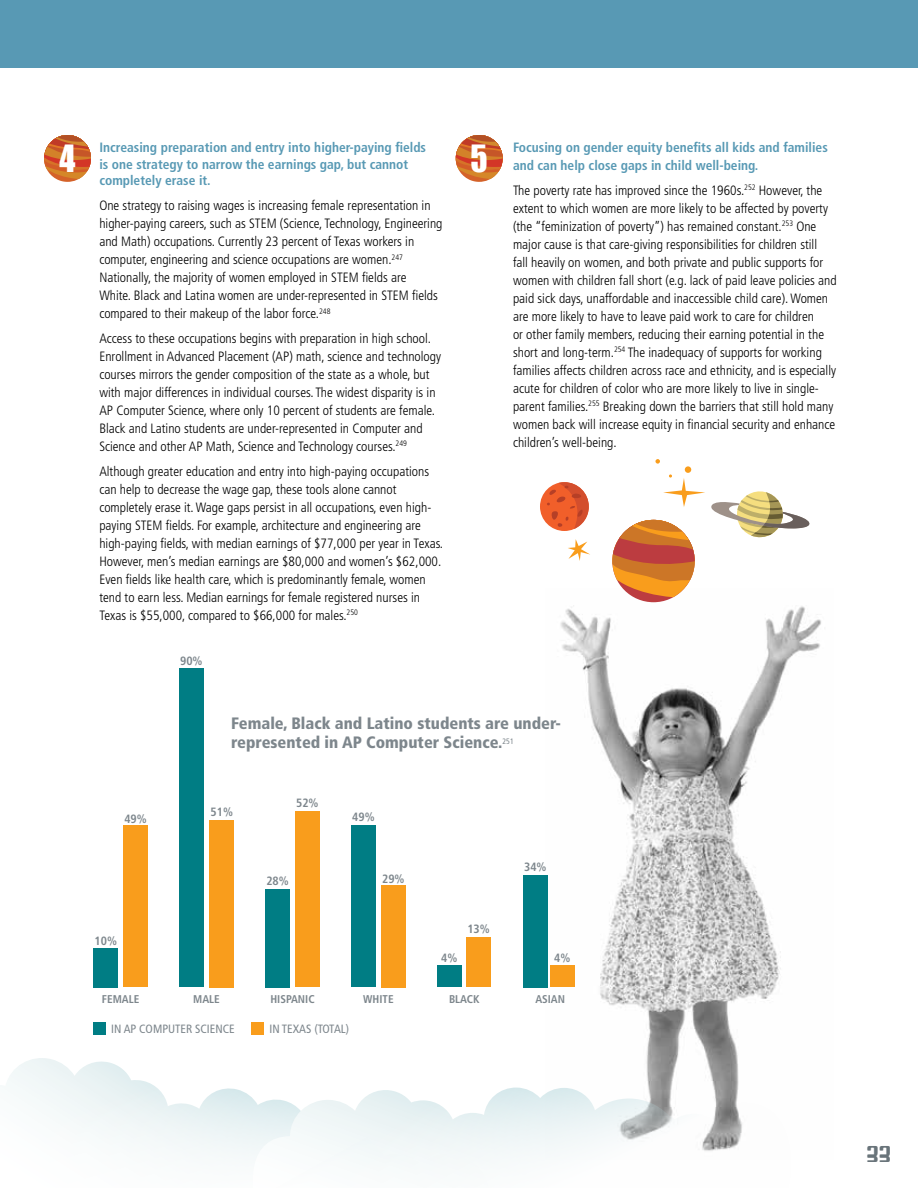
<style>
.page{position:relative;width:918px;height:1188px;background:#fff}
.page>*{position:absolute;margin:0;border:0;box-sizing:border-box;transform-origin:0 0}
.t1{font:34.5px "Impact";color:#fff;scale:.93 1}
.t2{font:900 condensed 16.5px/19.5px "Frutiger LT Std";color:#7d868c}
.t3{font:300 condensed 13.5px/18px "Frutiger LT Std";color:#000}
.t4{font:700 condensed 13.5px/16.5px "Frutiger LT Std";color:#5899b4}
.t5{font:700 condensed 12px "Frutiger LT Std";color:#7d868c}
.t6{font:condensed 12px "Frutiger LT Std";color:#7d868c}
.t7{font:700 condensed 11.25px "Frutiger LT Std";color:#7d868c}
</style>
<div class="page">
<svg style="left:8px;top:1058px;width:241px;height:99px"></svg>
<img style="left:546px;top:597px;width:275px;height:490px">
<svg style="left:249px;top:1087px;width:493px;height:74px"></svg>
<div style="left:0;top:0;width:918px;height:68px;background:#5899b4"></div>
<div style="left:351px;top:825px;width:25px;height:162px;background:#007d84"></div>
<div style="left:381px;top:885px;width:25px;height:102px;background:#f99d1c"></div>
<div style="left:437px;top:966px;width:25px;height:21px;background:#007d84"></div>
<div style="left:466px;top:938px;width:25px;height:49px;background:#f99d1c"></div>
<div style="left:523px;top:875px;width:25px;height:112px;background:#007d84"></div>
<div style="left:550px;top:966px;width:25px;height:21px;background:#f99d1c"></div>
<div style="left:265px;top:889px;width:25px;height:98px;background:#007d84"></div>
<div style="left:295px;top:811px;width:25px;height:176px;background:#f99d1c"></div>
<div style="left:179px;top:669px;width:25px;height:318px;background:#007d84"></div>
<div style="left:210px;top:820px;width:24px;height:167px;background:#f99d1c"></div>
<div style="left:94px;top:948px;width:24px;height:39px;background:#007d84"></div>
<div style="left:123px;top:825px;width:25px;height:162px;background:#f99d1c"></div>
<div style="left:93px;top:1022px;width:13px;height:13px;background:#007d84"></div>
<div style="left:252px;top:1022px;width:12px;height:13px;background:#f99d1c"></div>
<svg style="left:568px;top:539px;width:22px;height:22px"></svg>
<div style="left:685px;top:466px;width:6px;height:7px;background:#f99d1c;border-radius:50%"></div>
<svg style="left:655px;top:459px;width:5px;height:5px"></svg>
<div style="left:540px;top:482px;width:49px;height:49px;background:#f15f2a;border-radius:50%"></div>
<svg style="left:547px;top:482px;width:42px;height:47px"></svg>
<svg style="left:612px;top:474px;width:198px;height:123px"></svg>
<svg style="left:44px;top:135px;width:47px;height:47px"></svg>
<svg style="left:456px;top:135px;width:47px;height:47px"></svg>
<h1 class="t1" style="left:59px;top:132px;width:19px">4</h1>
<p class="t4" style="left:513px;top:138px;width:316px;line-height:18px">Focusing on gender equity benefits all kids and families and can help close gaps in child well-being.</p>
<p class="t3" style="left:513px;top:181px;width:325px">The poverty rate has improved since the 1960s.<sup>252</sup> However, the extent to which women are more likely to be affected by poverty (the “feminization of poverty”) has remained constant.<sup>253</sup> One major cause is that care-giving responsibilities for children still<br>fall heavily on women, and both private and public supports for women with children fall short (e.g. lack of paid leave policies and paid sick days, unaffordable and inaccessible child care). Women are more likely to have to leave paid work to care for children<br>or other family members, reducing their earning potential in the short and long-term.<sup>254</sup> The inadequacy of supports for working families affects children across race and ethnicity, and is especially acute for children of color who are more likely to live in single&shy;parent families.<sup>255</sup> Breaking down the barriers that still hold many women back will increase equity in financial security and enhance children’s well-being.</p>
<p class="t4" style="left:99px;top:139px;width:328px">Increasing preparation and entry into higher-paying fields is one strategy to narrow the earnings gap, but cannot completely erase it.</p>
<p class="t3" style="left:99px;top:197px;width:345px">One strategy to raising wages is increasing female representation in higher-paying careers, such as STEM (Science, Technology, Engineering and Math) occupations. Currently 23 percent of Texas workers in computer, engineering and science occupations are women.<sup>247<br></sup>Nationally, the majority of women employed in STEM fields are<br>White. Black and Latina women are under-represented in STEM fields compared to their makeup of the labor force.<sup>248</sup></p>
<p class="t3" style="left:99px;top:329px;width:343px">Access to these occupations begins with preparation in high school.<br>Enrollment in Advanced Placement (AP) math, science and technology courses mirrors the gender composition of the state as a whole, but with major differences in individual courses. The widest disparity is in AP Computer Science, where only 10 percent of students are female.<br>Black and Latino students are under-represented in Computer and Science and other AP Math, Science and Technology courses.<sup>249</sup></p>
<p class="t3" style="left:99px;top:462px;width:345px">Although greater education and entry into high-paying occupations can help to decrease the wage gap, these tools alone cannot completely erase it. Wage gaps persist in all occupations, even high&shy;paying STEM fields. For example, architecture and engineering are high-paying fields, with median earnings of $77,000 per year in Texas.<br>However, men’s median earnings are $80,000 and women’s $62,000.<br>Even fields like health care, which is predominantly female, women tend to earn less. Median earnings for female registered nurses in Texas is $55,000, compared to $66,000 for males.<sup>250</sup></p>
<h1 class="t1" style="left:471px;top:132px;width:20px">5</h1>
<p class="t5" style="left:124px;top:812px;width:24px">49%</p>
<p class="t5" style="left:95px;top:934px;width:24px">10%</p>
<p class="t7" style="left:102px;top:992px;width:39px">FEMALE</p>
<p class="t5" style="left:180px;top:653px;width:24px">90%</p>
<p class="t2" style="left:231px;top:713px;width:331px">Female, Black and Latino students are under&shy;represented in AP Computer Science.<sup>251</sup></p>
<p class="t5" style="left:211px;top:804px;width:24px">51%</p>
<p class="t5" style="left:296px;top:796px;width:24px">52%</p>
<p class="t5" style="left:266px;top:874px;width:24px">28%</p>
<p class="t5" style="left:352px;top:810px;width:24px">49%</p>
<p class="t5" style="left:382px;top:871px;width:24px">29%</p>
<p class="t5" style="left:441px;top:950px;width:18px">4%</p>
<p class="t5" style="left:467px;top:922px;width:24px">13%</p>
<p class="t5" style="left:524px;top:860px;width:24px">34%</p>
<p class="t5" style="left:554px;top:950px;width:18px">4%</p>
<p class="t7" style="left:193px;top:992px;width:28px">MALE</p>
<p class="t7" style="left:270px;top:992px;width:46px">HISPANIC</p>
<p class="t7" style="left:535px;top:992px;width:31px">ASIAN</p>
<p class="t7" style="left:449px;top:992px;width:32px">BLACK</p>
<p class="t7" style="left:363px;top:992px;width:32px">WHITE</p>
<p class="t6" style="left:111px;top:1022px;width:125px">IN AP COMPUTER SCIENCE</p>
<p class="t6" style="left:269px;top:1022px;width:81px">IN TEXAS (TOTAL)</p>
</div>
